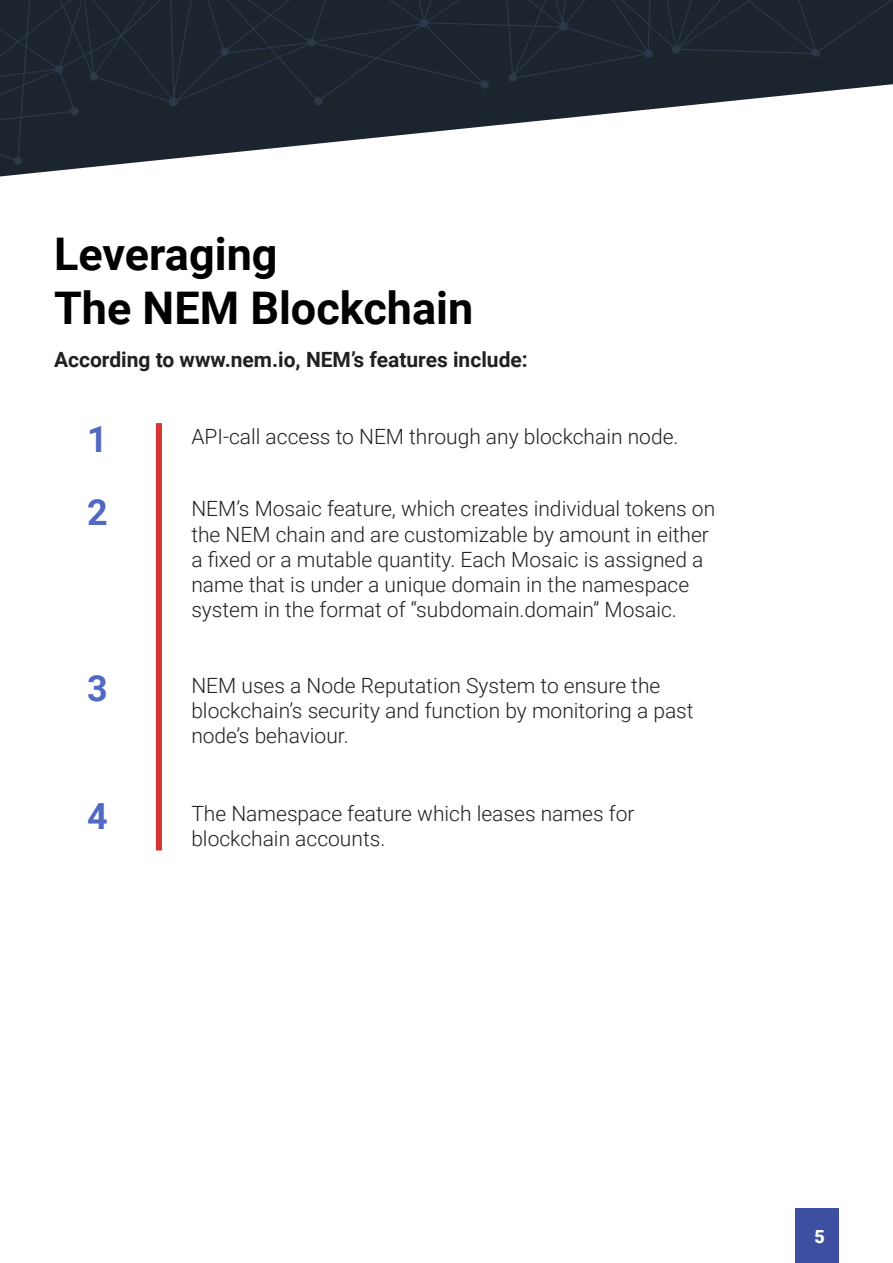
<style>
.page{position:relative;width:893px;height:1263px;background:#fff}
.page>*{position:absolute;margin:0;border:0;box-sizing:border-box;transform-origin:0 0}
.t1{font:700 45px/54px "Roboto";color:#000}
.t2{font:700 36px "Roboto";color:#5269c2}
.t3{font:300 21px/25.2px "Roboto";color:#231f20}
.t4{font:700 21px "Roboto";color:#231f20}
.t5{font:900 18px "Roboto";color:#fff}
</style>
<div class="page">
<div style="left:796px;top:1209px;width:43px;height:54px;background:#3d4fa1"></div>
<svg style="left:0;top:79px;width:893px;height:97px"></svg>
<div style="left:14px;top:157px;width:8px;height:8px;background:#2c3949;border-radius:50%"></div>
<div style="left:480px;top:81px;width:9px;height:8px;background:#2c3949;border-radius:50%"></div>
<svg style="left:0;top:0;width:487px;height:162px;background:#303741"></svg>
<div style="left:509px;top:74px;width:8px;height:8px;background:#2c3949;border-radius:50%"></div>
<svg style="left:397px;top:0;width:496px;height:79px;background:#1c252f"></svg>
<div style="left:156px;top:423px;width:6px;height:427px;background:#d93333"></div>
<p class="t1" style="left:54px;top:225px;width:421px">Leveraging<br>The NEM Blockchain</p>
<p class="t4" style="left:54px;top:344px;width:475px">According to www.nem.io, NEM’s features include:</p>
<p class="t2" style="left:87px;top:414px;width:22px">1</p>
<p class="t3" style="left:191px;top:423px;width:489px">API-call access to NEM through any blockchain node.</p>
<p class="t2" style="left:87px;top:486px;width:22px">2</p>
<p class="t3" style="left:191px;top:496px;width:525px">NEM’s Mosaic feature, which creates individual tokens on the NEM chain and are customizable by amount in either a fixed or a mutable quantity. Each Mosaic is assigned a name that is under a unique domain in the namespace</p>
<p class="t3" style="left:191px;top:596px;width:487px">system in the format of “subdomain.domain” Mosaic.</p>
<p class="t2" style="left:87px;top:663px;width:22px">3</p>
<p class="t3" style="left:191px;top:672px;width:504px">NEM uses a Node Reputation System to ensure the blockchain’s security and function by monitoring a past node’s behaviour.</p>
<p class="t2" style="left:87px;top:790px;width:22px">4</p>
<p class="t3" style="left:191px;top:800px;width:445px">The Namespace feature which leases names for</p>
<p class="t3" style="left:191px;top:825px;width:196px">blockchain accounts.</p>
<p class="t5" style="left:814px;top:1224px;width:12px">5</p>
</div>
